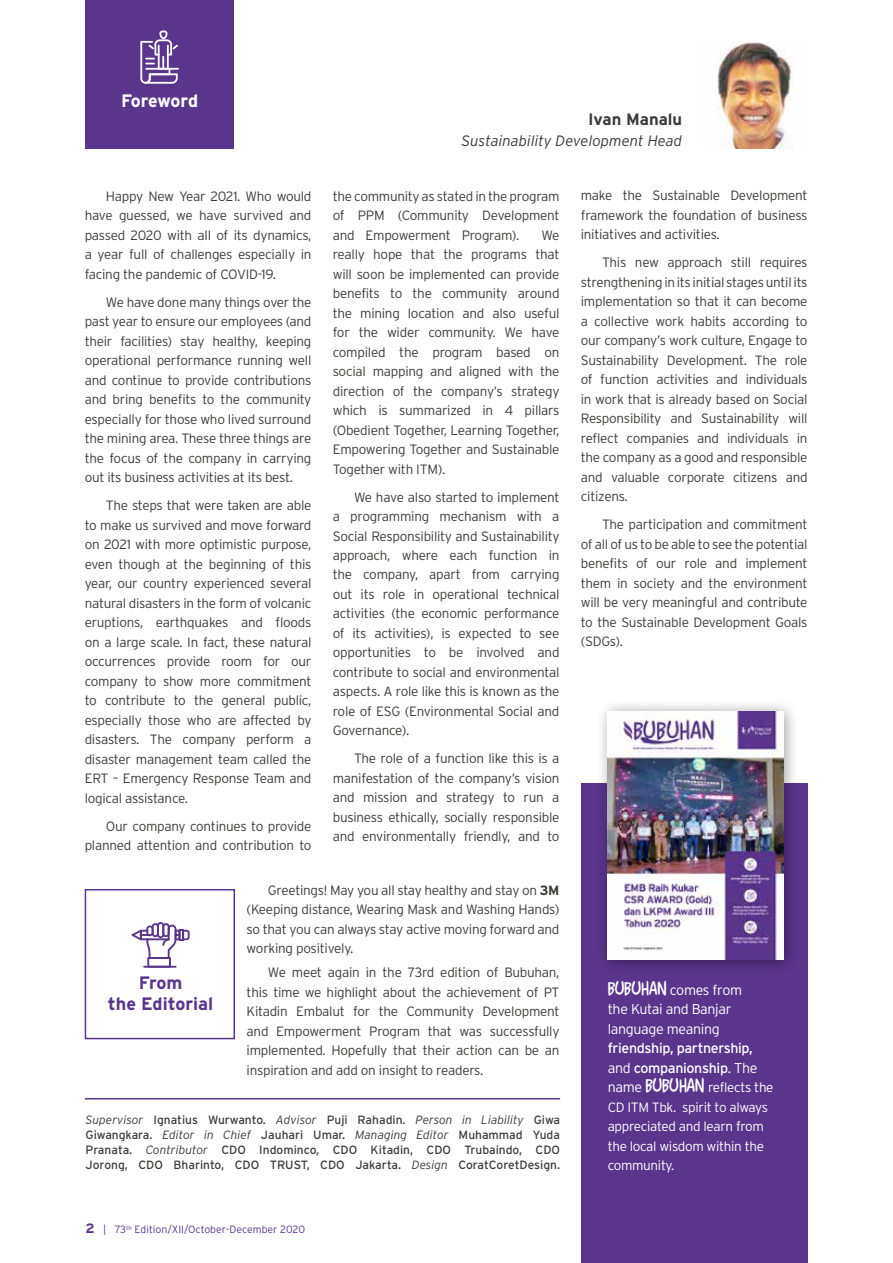
<style>
.page{position:relative;width:893px;height:1263px;background:#fff}
.page>*{position:absolute;margin:0;border:0;box-sizing:border-box;transform-origin:0 0}
.t1{font:700 18px/21.6px "Interstate";color:#59358c;text-align:center}
.t2{font:700 18px "Interstate";letter-spacing:-.015em;color:#fff}
.t3{font:700 16.5px "Interstate";color:#3c3c3b}
.t4{font:italic 300 15px "Interstate";color:#3c3c3b}
.t5{font:300 14.25px/19.5px "Interstate";letter-spacing:-.025em;color:#fff}
.t6{font:14.25px/19.5px "Interstate";letter-spacing:-.025em;color:#fff}
.t7{font:300 13.5px/19.5px "Interstate";letter-spacing:-.02em;color:#3c3c3b;text-align:justify}
.t8{font:300 13.5px/19.5px "Interstate";letter-spacing:-.025em;color:#fff}
.t9{font:12px/15px "Interstate";color:#3c3c3b;text-align:justify}
.t10{font:300 10.5px "Interstate";color:#59358c}
.s1{font-weight:700}
.s2{font-weight:300;font-style:italic}
.s3{font-weight:700;font-size:13.5px}
.s4{font-family:"Comix";font-weight:400;font-size:19.5px}
.s5{font-weight:300}
.s6{font-size:14.25px}
</style>
<div class="page">
<div style="left:85px;top:0;width:149px;height:149px;background:#59358c"></div>
<hr style="left:145px;top:68px;width:34px;height:2px;background:#fff">
<svg style="left:140px;top:30px;width:38px;height:54px"></svg>
<img style="left:717px;top:42px;width:77px;height:107px">
<hr style="left:85px;top:1098px;width:475px;height:1px;background:#59358c">
<div style="left:581px;top:783px;width:227px;height:480px;background:#59358c"></div>
<div style="left:85px;top:889px;width:150px;height:150px;border:2px solid #59358c"></div>
<svg style="left:132px;top:922px;width:58px;height:46px"></svg>
<hr style="left:143px;top:966px;width:33px;height:2px;background:#59358c">
<div style="left:595px;top:699px;width:205px;height:276px;background:#000;opacity:.4"></div>
<img style="left:608px;top:711px;width:176px;height:248px">
<h1 class="t2" style="left:121px;top:89px;width:78px">Foreword</h1>
<p class="t7" style="left:85px;top:186px;width:228px;text-indent:21px">Happy New Year 2021. Who would have guessed, we have survived and passed 2020 with all of its dynamics, a year full of challenges especially in facing the pandemic of COVID-19.</p>
<p class="t7" style="left:85px;top:292px;width:228px;text-indent:21px">We have done many things over the past year to ensure our employees (and their facilities) stay healthy, keeping operational performance running well and continue to provide contributions and bring benefits to the community especially for those who lived surround the mining area. These three things are the focus of the company in carrying out its business activities at its best.</p>
<p class="t7" style="left:85px;top:496px;width:228px;text-indent:21px">The steps that were taken are able to make us survived and move forward on 2021 with more optimistic purpose, even though at the beginning of this year, our country experienced several natural disasters in the form of volcanic eruptions, earthquakes and floods on a large scale. In fact, these natural occurrences provide room for our company to show more commitment to contribute to the general public, especially those who are affected by disasters. The company perform a disaster management team called the ERT – Emergency Response Team and logical assistance.</p>
<p class="t7" style="left:85px;top:816px;width:228px;text-align:right">Our company continues to provide planned attention and contribution to</p>
<p class="t3" style="left:588px;top:109px;width:96px">Ivan Manalu</p>
<p class="t4" style="left:461px;top:131px;width:222px">Sustainability Development Head</p>
<p class="t7" style="left:333px;top:186px;width:228px">the community as stated in the program of PPM (Community Development and Empowerment Program).</p>
<p class="t7" style="left:333px;top:225px;width:228px;text-indent:209px">We really hope that the programs that will soon be implemented can provide benefits to the community around the mining location and also useful for the wider community. We have compiled the program based on social mapping and aligned with the direction of the company’s strategy which is summarized in 4 pillars (Obedient Together, Learning Together, Empowering Together and Sustainable Together with ITM).</p>
<p class="t7" style="left:333px;top:487px;width:228px;text-indent:21px">We have also started to implement a programming mechanism with a Social Responsibility and Sustainability approach, where each function in the company, apart from carrying out its role in operational technical activities (the economic performance of its activities), is expected to see opportunities to be involved and contribute to social and environmental aspects. A role like this is known as the role of ESG (Environmental Social and Governance).</p>
<p class="t7" style="left:333px;top:749px;width:228px;text-indent:21px">The role of a function like this is a manifestation of the company’s vision and mission and strategy to run a business ethically, socially responsible and environmentally friendly, and to</p>
<p class="t7" style="left:581px;top:186px;width:228px">make the Sustainable Development framework the foundation of business initiatives and activities.</p>
<p class="t7" style="left:581px;top:253px;width:228px;text-indent:21px">This new approach still requires strengthening in its initial stages until its implementation so that it can become a collective work habits according to our company’s work culture, Engage to Sustainability Development. The role of function activities and individuals in work that is already based on Social Responsibility and Sustainability will reflect companies and individuals in the company as a good and responsible and valuable corporate citizens and citizens.</p>
<p class="t7" style="left:581px;top:515px;width:228px;text-indent:21px">The participation and commitment of all of us to be able to see the potential benefits of our role and implement them in society and the environment will be very meaningful and contribute to the Sustainable Development Goals (SDGs).</p>
<p class="t7" style="left:247px;top:880px;width:314px;text-indent:21px">Greetings! May you all stay healthy and stay on <span class="s1">3M </span>(Keeping distance, Wearing Mask and Washing Hands) so that you can always stay active moving forward and working positively.</p>
<p class="t7" style="left:247px;top:962px;width:314px;text-indent:21px">We meet again in the 73rd edition of Bubuhan, this time we highlight about the achievement of PT Kitadin Embalut for the Community Development and Empowerment Program that was successfully implemented. Hopefully that their action can be an inspiration and add on insight to readers.</p>
<p class="t9" style="left:86px;top:1112px;width:476px"><span class="s2">Supervisor</span> Ignatius Wurwanto. <span class="s2">Advisor</span> Puji Rahadin. <span class="s2">Person in Liability</span> Giwa Giwangkara. <span class="s2">Editor in Chief</span> Jauhari Umar. <span class="s2">Managing Editor</span> Muhammad Yuda Pranata. <span class="s2">Contributor</span> CDO Indominco, CDO Kitadin, CDO Trubaindo, CDO Jorong, CDO Bharinto, CDO TRUST, CDO Jakarta. <span class="s2">Design</span> CoratCoretDesign.</p>
<h1 class="t1" style="left:108px;top:971px;width:107px">From<br>the Editorial</h1>
<p class="t10" style="left:86px;top:1223px;width:221px"><span class="s3">2</span> | 73<sup>th</sup> Edition/XII/October-December 2020</p>
<p class="t5" style="left:608px;top:980px;width:136px"><span class="s4">BUBUHAN</span> comes from the Kutai and Banjar language meaning</p>
<p class="t6" style="left:608px;top:1038px;width:151px">friendship, partnership, <span class="s5">and</span> companionship<span class="s5">. The</span></p>
<p class="t8" style="left:608px;top:1077px;width:167px"><span class="s6">name</span> <span class="s4">BUBUHAN</span> reflects the<br>CD ITM Tbk. spirit to always appreciated and learn from the local wisdom within the community.</p>
</div>
